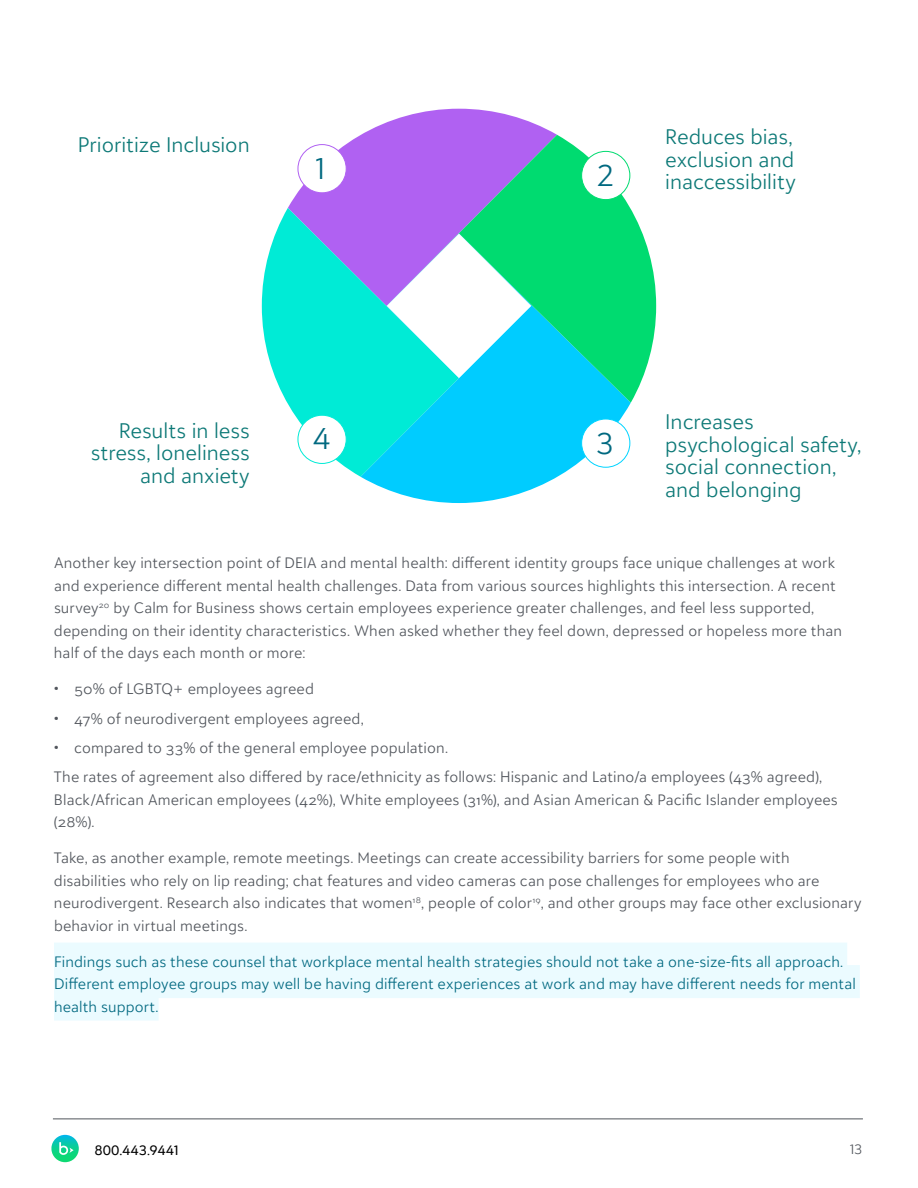
<style>
.page{position:relative;width:918px;height:1188px;background:#fff}
.page>*{position:absolute;margin:0;border:0;box-sizing:border-box;transform-origin:0 0}
.t1{font:300 29.85px "BLKB Sans";color:#006980}
.t2{font:300 21px/22.5px "Blackbaud Sans";color:#0d7977}
.t3{font:300 15px/22.5px "Blackbaud Sans";letter-spacing:.01em;color:#51555c}
.t4{font:300 15px/22.5px "Blackbaud Sans";letter-spacing:.01em;color:#006880}
.t5{font:13.5px "BLKB Sans";color:#000}
.t6{font:300 13.5px "BLKB Sans";color:#51555c}
</style>
<div class="page">
<hr style="left:53px;top:1119px;width:810px;height:1px;background:#51555c">
<svg style="left:51px;top:1135px;width:28px;height:27px"></svg>
<svg style="left:59px;top:1142px;width:15px;height:13px"></svg>
<div style="left:54px;top:943px;width:793px;height:33px;background:#ebfbff"></div>
<div style="left:54px;top:965px;width:806px;height:33px;background:#ebfbff"></div>
<div style="left:54px;top:988px;width:105px;height:33px;background:#ebfbff"></div>
<svg style="left:288px;top:109px;width:269px;height:99px;fill:#b061f2"></svg>
<svg style="left:262px;top:208px;width:125px;height:269px;fill:#00ebd6"></svg>
<svg style="left:361px;top:234px;width:270px;height:269px;fill:#0cf"></svg>
<svg style="left:387px;top:135px;width:269px;height:268px"></svg>
<svg style="left:387px;top:234px;width:144px;height:144px"></svg>
<div style="left:298px;top:145px;width:48px;height:48px;background:#fff;border-radius:50%"></div>
<div style="left:298px;top:144px;width:49px;height:49px;border:1px solid #b061f2;border-radius:50%"></div>
<div style="left:582px;top:151px;width:48px;height:49px;background:#fff;border-radius:50%"></div>
<div style="left:581px;top:151px;width:49px;height:49px;border:1px solid #00db70;border-radius:50%"></div>
<div style="left:582px;top:419px;width:48px;height:48px;background:#fff;border-radius:50%"></div>
<div style="left:581px;top:419px;width:49px;height:49px;border:1px solid #00d4ff;border-radius:50%"></div>
<div style="left:298px;top:415px;width:48px;height:48px;background:#fff;border-radius:50%"></div>
<div style="left:298px;top:415px;width:49px;height:49px;border:1px solid #00ebd6;border-radius:50%"></div>
<h2 class="t2" style="left:78px;top:133px;width:173px">Prioritize Inclusion</h2>
<h1 class="t1" style="left:316px;top:150px;width:11px">1</h1>
<h1 class="t1" style="left:596px;top:157px;width:20px">2</h1>
<h2 class="t2" style="left:665px;top:125px;width:132px">Reduces bias, exclusion and inaccessibility</h2>
<h2 class="t2" style="left:91px;top:419px;width:161px;text-align:right">Results in less stress, loneliness and anxiety</h2>
<h1 class="t1" style="left:313px;top:420px;width:20px">4</h1>
<h1 class="t1" style="left:596px;top:425px;width:20px">3</h1>
<h2 class="t2" style="left:665px;top:410px;width:197px">Increases psychological safety, social connection, and belonging</h2>
<p class="t3" style="left:54px;top:552px;width:790px">Another key intersection point of DEIA and mental health: different identity groups face unique challenges at work and experience different mental health challenges. Data from various sources highlights this intersection. A recent survey<sup>20</sup> by Calm for Business shows certain employees experience greater challenges, and feel less supported, depending on their identity characteristics. When asked whether they feel down, depressed or hopeless more than half of the days each month or more:</p>
<p class="t3" style="left:54px;top:678px;width:262px">• 50% of LGBTQ+ employees agreed</p>
<p class="t3" style="left:54px;top:707px;width:311px">• 47% of neurodivergent employees agreed,</p>
<p class="t3" style="left:54px;top:733px;width:770px;line-height:29.2px">• compared to 33% of the general employee population.<br>The rates of agreement also differed by race/ethnicity as follows: Hispanic and Latino/a employees (43% agreed),</p>
<p class="t3" style="left:54px;top:788px;width:785px">Black/African American employees (42%), White employees (31%), and Asian American &amp; Pacific Islander employees (28%).</p>
<p class="t3" style="left:54px;top:846px;width:809px">Take, as another example, remote meetings. Meetings can create accessibility barriers for some people with disabilities who rely on lip reading; chat features and video cameras can pose challenges for employees who are neurodivergent. Research also indicates that women<sup>18</sup>, people of color<sup>19</sup>, and other groups may face other exclusionary behavior in virtual meetings.</p>
<p class="t4" style="left:54px;top:950px;width:803px">Findings such as these counsel that workplace mental health strategies should not take a one-size-fits all approach.<br>Different employee groups may well be having different experiences at work and may have different needs for mental health support.</p>
<p class="t5" style="left:94px;top:1142px;width:86px">800.443.9441</p>
<p class="t6" style="left:850px;top:1141px;width:14px">13</p>
</div>
